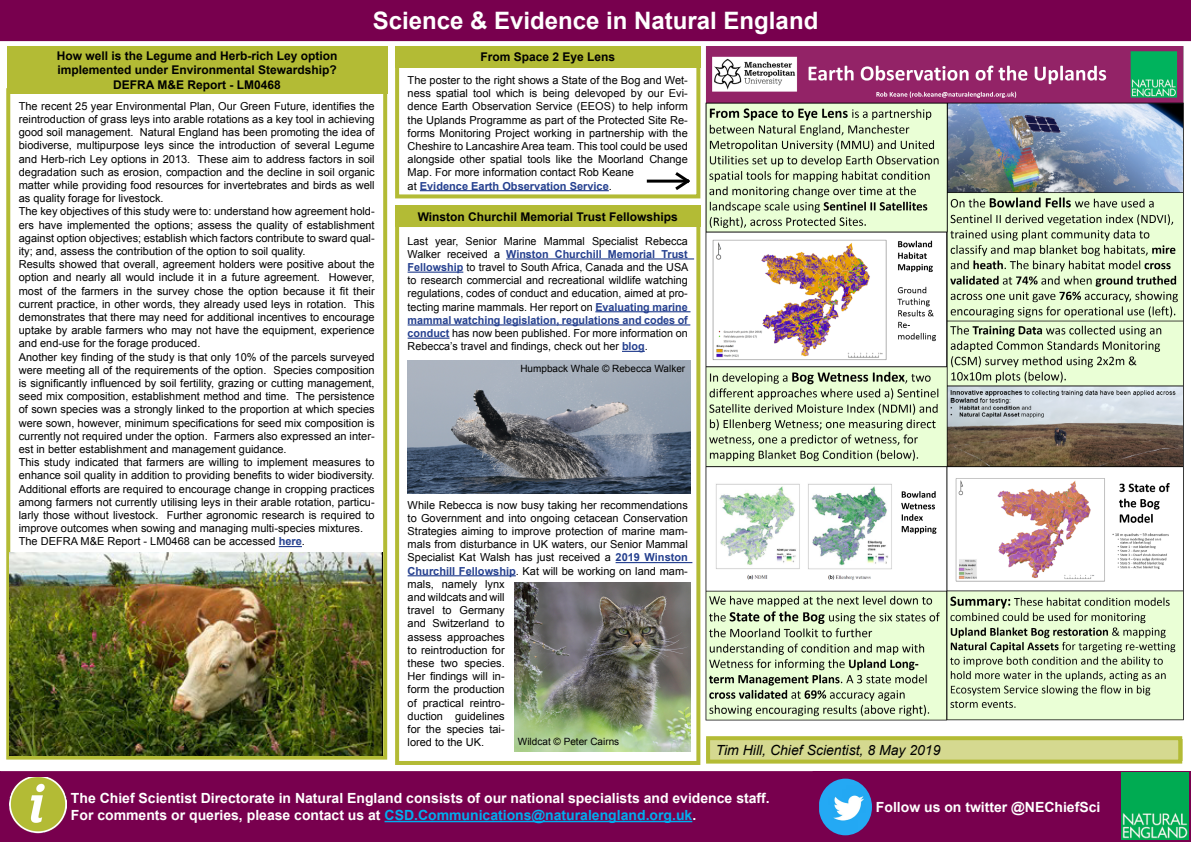
<style>
.page{position:relative;width:1191px;height:842px;background:#fff}
.page>*{position:absolute;margin:0;border:0;box-sizing:border-box;transform-origin:0 0}
.t1{font:700 24px "Arial";color:#fff}
.t2{font:700 14px/16.8px "Arial";color:#fff}
.t3{font:italic 14px "Arial";color:#000}
.t4{font:700 12px/14.4px "Arial";color:#000;text-align:center}
.t5{font:11px/13.2px "Arial";color:#000}
.t6{font:10px "Arial";color:#000}
.s1{font-weight:700;color:#25408f}
.s2{color:#00aeef}
</style>
<div class="page">
<hr style="left:506px;top:258px;width:188px;height:2px;background:#25408f">
<hr style="left:407px;top:272px;width:56px;height:1px;background:#25408f">
<hr style="left:595px;top:311px;width:95px;height:1px;background:#25408f">
<hr style="left:407px;top:324px;width:283px;height:2px;background:#25408f">
<hr style="left:407px;top:338px;width:42px;height:1px;background:#25408f">
<svg style="left:622px;top:351px;width:23px;height:1px"></svg>
<hr style="left:615px;top:562px;width:77px;height:1px;background:#25408f">
<hr style="left:407px;top:575px;width:109px;height:1px;background:#25408f">
<div style="left:395px;top:223px;width:305px;height:542px;border:4px solid #b3bb35"></div>
<div style="left:0;top:772px;width:813px;height:69px;background:#78004e"></div>
<hr style="left:384px;top:821px;width:308px;height:1px;background:#00aeef">
<div style="left:0;top:771px;width:814px;height:71px;border:1px solid #78004e"></div>
<div style="left:814px;top:771px;width:377px;height:71px;background:#78004e"></div>
<img style="left:819px;top:779px;width:53px;height:56px">
<img style="left:10px;top:777px;width:57px;height:57px">
<img style="left:1121px;top:773px;width:67px;height:66px">
<div style="left:0;top:1px;width:1190px;height:40px;background:#78004e"></div>
<div style="left:0;top:0;width:1191px;height:41px;border:1px solid #78004e"></div>
<svg style="left:279px;top:546px;width:23px;height:1px"></svg>
<div style="left:6px;top:88px;width:381px;height:672px;border:4px solid #b3bb35"></div>
<div style="left:7px;top:46px;width:380px;height:48px;background:#b3bb35"></div>
<div style="left:706px;top:739px;width:476px;height:22px;background:#d5d990"></div>
<div style="left:706px;top:736px;width:476px;height:28px;border:4px solid #b3bb35"></div>
<div style="left:395px;top:205px;width:305px;height:22px;background:#b3bb35"></div>
<img style="left:9px;top:552px;width:374px;height:204px">
<img style="left:700px;top:46px;width:484px;height:679px">
<div style="left:395px;top:46px;width:305px;height:22px;background:#b3bb35"></div>
<hr style="left:420px;top:190px;width:189px;height:1px;background:#25408f">
<div style="left:395px;top:64px;width:305px;height:134px;border:4px solid #b3bb35"></div>
<hr style="left:647px;top:180px;width:41px;height:3px;background:#000">
<svg style="left:672px;top:172px;width:18px;height:18px"></svg>
<img style="left:407px;top:360px;width:284px;height:133px">
<img style="left:514px;top:583px;width:177px;height:168px">
<h1 class="t1" style="left:373px;top:5px;width:447px">Science &amp; Evidence in Natural England</h1>
<p class="t4" style="left:57px;top:49px;width:282px">How well is the Legume and Herb-rich Ley option implemented under Environmental Stewardship?<br>DEFRA M&amp;E Report - LM0468</p>
<p class="t5" style="left:19px;top:99px;width:357px">The recent 25 year Environmental Plan, Our Green Future, identifies the reintroduction of grass leys into arable rotations as a key tool in achieving good soil management. Natural England has been promoting the idea of biodiverse, multipurpose leys since the introduction of several Legume and Herb-rich Ley options in 2013. These aim to address factors in soil degradation such as erosion, compaction and the decline in soil organic matter while providing food resources for invertebrates and birds as well as quality forage for livestock.<br>The key objectives of this study were to: understand how agreement hold&shy;ers have implemented the options; assess the quality of establishment against option objectives; establish which factors contribute to sward qual&shy;ity; and, assess the contribution of the option to soil quality.<br>Results showed that overall, agreement holders were positive about the option and nearly all would include it in a future agreement. However, most of the farmers in the survey chose the option because it fit their current practice, in other words, they already used leys in rotation. This demonstrates that there may need for additional incentives to encourage uptake by arable farmers who may not have the equipment, experience and end-use for the forage produced.<br>Another key finding of the study is that only 10% of the parcels surveyed were meeting all of the requirements of the option. Species composition is significantly influenced by soil fertility, grazing or cutting management, seed mix composition, establishment method and time. The persistence of sown species was a strongly linked to the proportion at which species were sown, however, minimum specifications for seed mix composition is currently not required under the option. Farmers also expressed an inter&shy;est in better establishment and management guidance.<br>This study indicated that farmers are willing to implement measures to enhance soil quality in addition to providing benefits to wider biodiversity.<br>Additional efforts are required to encourage change in cropping practices among farmers not currently utilising leys in their arable rotation, particu&shy;larly those without livestock. Further agronomic research is required to improve outcomes when sowing and managing multi-species mixtures.<br>The DEFRA M&amp;E Report - LM0468 can be accessed <span class="s1">here</span>.</p>
<p class="t4" style="left:480px;top:50px;width:136px">From Space 2 Eye Lens</p>
<p class="t5" style="left:407px;top:74px;width:282px">The poster to the right shows a State of the Bog and Wet&shy;ness spatial tool which is being delevoped by our Evi&shy;dence Earth Observation Service (EEOS) to help inform the Uplands Programme as part of the Protected Site Re&shy;forms Monitoring Project working in partnership with the Cheshire to Lancashire Area team. This tool could be used alongside other spatial tools like the Moorland Change Map. For more information contact Rob Keane<br>at <span class="s1">Evidence Earth Observation Service</span>.</p>
<p class="t4" style="left:418px;top:209px;width:261px">Winston Churchil Memorial Trust Fellowships</p>
<p class="t5" style="left:407px;top:234px;width:282px;text-align:justify">Last year, Senior Marine Mammal Specialist Rebecca Walker received a <span class="s1">Winston Churchill Memorial Trust Fellowship</span> to travel to South Africa, Canada and the USA to research commercial and recreational wildlife watching regulations, codes of conduct and education, aimed at pro&shy;tecting marine mammals. Her report on <span class="s1">Evaluating marine mammal watching legislation, regulations and codes of conduct</span> has now been published. For more information on Rebecca’s travel and findings, check out her <span class="s1">blog</span>.</p>
<p class="t6" style="left:520px;top:362px;width:166px">Humpback Whale © Rebecca Walker</p>
<p class="t5" style="left:407px;top:498px;width:282px">While Rebecca is now busy taking her recommendations to Government and into ongoing cetacean Conservation<br>Strategies aiming to improve protection of marine mam&shy;mals from disturbance in UK waters, our Senior Mammal<br>Specialist Kat Walsh has just received a <span class="s1">2019 Winston<br>Churchill Fellowship</span>. Kat will be working on land mam&shy;mals, namely lynx<br>and wildcats and will<br>travel to Germany<br>and Switzerland to<br>assess approaches<br>to reintroduction for<br>these two species.<br>Her findings will in-<br>form the production<br>of practical reintro-<br>duction guidelines<br>for the species tai-<br>lored to the UK.</p>
<p class="t6" style="left:518px;top:735px;width:103px">Wildcat © Peter Cairns</p>
<p class="t3" style="left:715px;top:741px;width:226px">Tim Hill, Chief Scientist, 8 May 2019</p>
<p class="t2" style="left:71px;top:790px;width:700px">The Chief Scientist Directorate in Natural England consists of our national specialists and evidence staff.<br>For comments or queries, please contact us at <span class="s2">CSD.Communications@naturalengland.org.uk</span>.</p>
<p class="t2" style="left:876px;top:799px;width:226px">Follow us on twitter @NEChiefSci</p>
</div>
